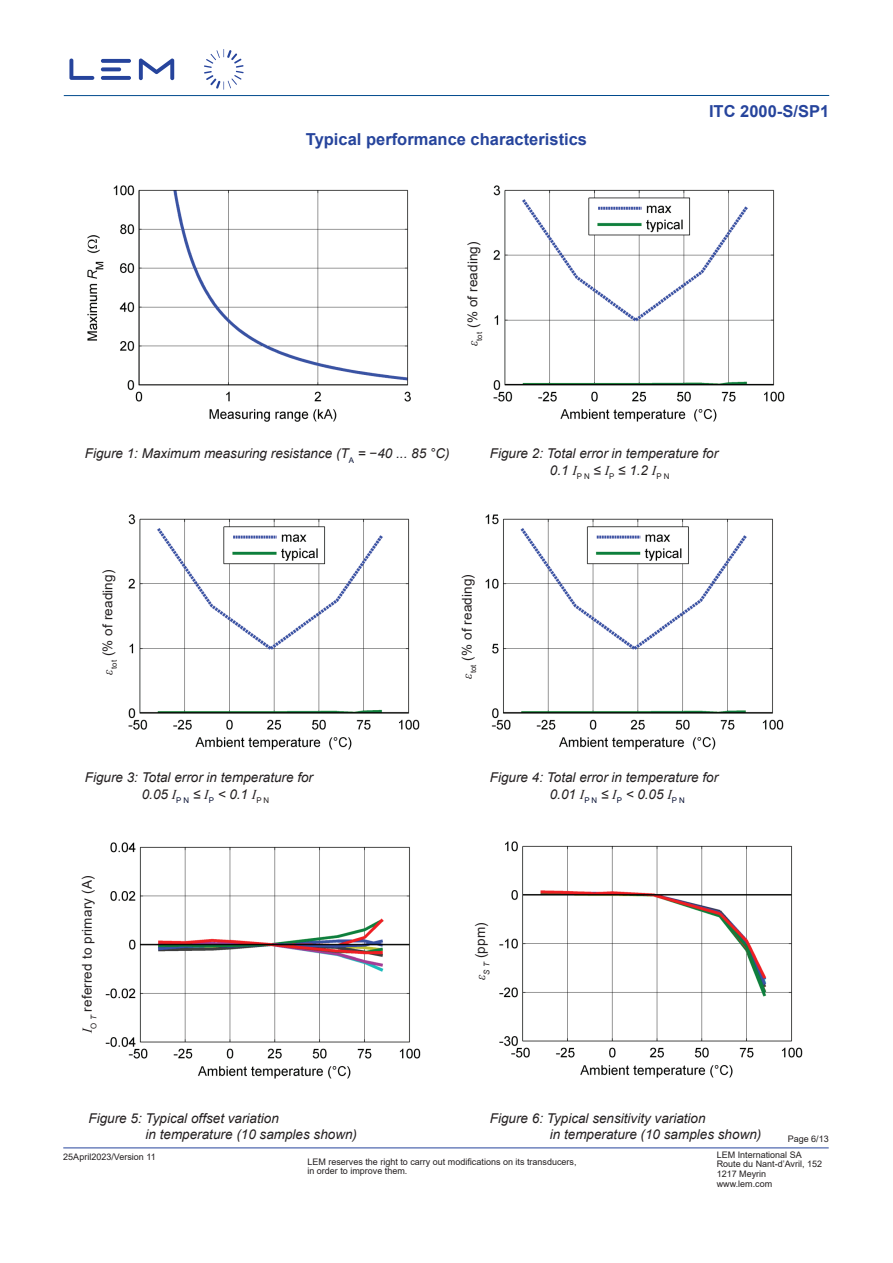
<style>
.page{position:relative;width:893px;height:1263px;background:#fff}
.page>*{position:absolute;margin:0;border:0;box-sizing:border-box;transform-origin:0 0}
.t1{font:700 16.5px "Arial";color:#26449c}
.t2{font:italic 13.5px/16.2px "Arial";color:#231f20}
.t3{font:13.5px "Arial";letter-spacing:.01em;color:#231f20}
.t4{font:9px/9.8px "Arial";color:#231f20}
.s1{font-family:"Times New Roman";font-style:italic}
.s2{font-style:normal}
.s3{font-family:"Times New Roman"}
</style>
<div class="page">
<hr style="left:64px;top:95px;width:765px;height:1px;background:#004a8d">
<svg style="left:69px;top:59px;width:105px;height:21px"></svg>
<svg style="left:204px;top:49px;width:40px;height:41px"></svg>
<hr style="left:63px;top:1147px;width:766px;height:1px;background:#26449c">
<img style="left:87px;top:185px;width:324px;height:237px">
<img style="left:493px;top:185px;width:292px;height:237px">
<img style="left:128px;top:514px;width:292px;height:236px">
<img style="left:485px;top:514px;width:299px;height:236px">
<img style="left:499px;top:841px;width:304px;height:237px">
<img style="left:105px;top:842px;width:316px;height:237px">
<p class="t1" style="left:306px;top:128px;width:283px">Typical performance characteristics</p>
<p class="t3" style="left:464px;top:346px;width:106px;rotate:-90deg"><span class="s1">ε</span><sub>tot</sub> (% of reading)</p>
<p class="t1" style="left:709px;top:99px;width:122px">ITC 2000-S/SP1</p>
<p class="t2" style="left:85px;top:446px;width:366px">Figure 1: Maximum measuring resistance (T<sub>A</sub> = <span class="s2">−</span>40 ... 85 °C)</p>
<p class="t2" style="left:550px;top:446px;width:170px;text-indent:-60px">Figure 2: Total error in temperature for<br>0.1 <span class="s3">I</span><sub>P</sub> <sub>N</sub> ≤ <span class="s3">I</span><sub>P</sub> ≤ 1.2 <span class="s3">I</span><sub>P</sub> <sub>N</sub></p>
<p class="t3" style="left:98px;top:675px;width:106px;rotate:-90deg"><span class="s1">ε</span><sub>tot</sub> (% of reading)</p>
<p class="t3" style="left:458px;top:679px;width:106px;rotate:-90deg"><span class="s1">ε</span><sub>tot</sub> (% of reading)</p>
<p class="t2" style="left:85px;top:770px;width:230px">Figure 3: Total error in temperature for</p>
<p class="t2" style="left:490px;top:770px;width:230px">Figure 4: Total error in temperature for</p>
<p class="t2" style="left:142px;top:786px;width:129px">0.05 <span class="s3">I</span><sub>P</sub> <sub>N</sub> ≤ <span class="s3">I</span><sub>P</sub> &lt; 0.1 <span class="s3">I</span><sub>P</sub> <sub>N</sub></p>
<p class="t2" style="left:550px;top:786px;width:137px">0.01 <span class="s3">I</span><sub>P</sub> <sub>N</sub> ≤ <span class="s3">I</span><sub>P</sub> &lt; 0.05 <span class="s3">I</span><sub>P</sub> <sub>N</sub></p>
<p class="t3" style="left:78px;top:1033px;width:159px;rotate:-90deg"><span class="s1">I</span><sub>O</sub> <sub>T</sub> referred to primary (A)</p>
<p class="t3" style="left:471px;top:980px;width:59px;rotate:-90deg"><span class="s1">ε</span><sub>S</sub> <sub>T</sub> (ppm)</p>
<p class="t2" style="left:89px;top:1110px;width:192px">Figure 5: Typical offset variation</p>
<p class="t2" style="left:490px;top:1110px;width:217px">Figure 6: Typical sensitivity variation</p>
<p class="t2" style="left:146px;top:1126px;width:213px">in temperature (10 samples shown)</p>
<p class="t2" style="left:550px;top:1126px;width:213px">in temperature (10 samples shown)</p>
<p class="t4" style="left:788px;top:1134px;width:43px">Page 6/13</p>
<p class="t4" style="left:63px;top:1152px;width:94px">25April2023/Version 11</p>
<p class="t4" style="left:717px;top:1149px;width:107px">LEM International SA<br>Route du Nant-d’Avril, 152<br>1217 Meyrin www.lem.com</p>
<p class="t4" style="left:307px;top:1157px;width:271px;line-height:9px">LEM reserves the right to carry out modifications on its transducers, in order to improve them.</p>
</div>
